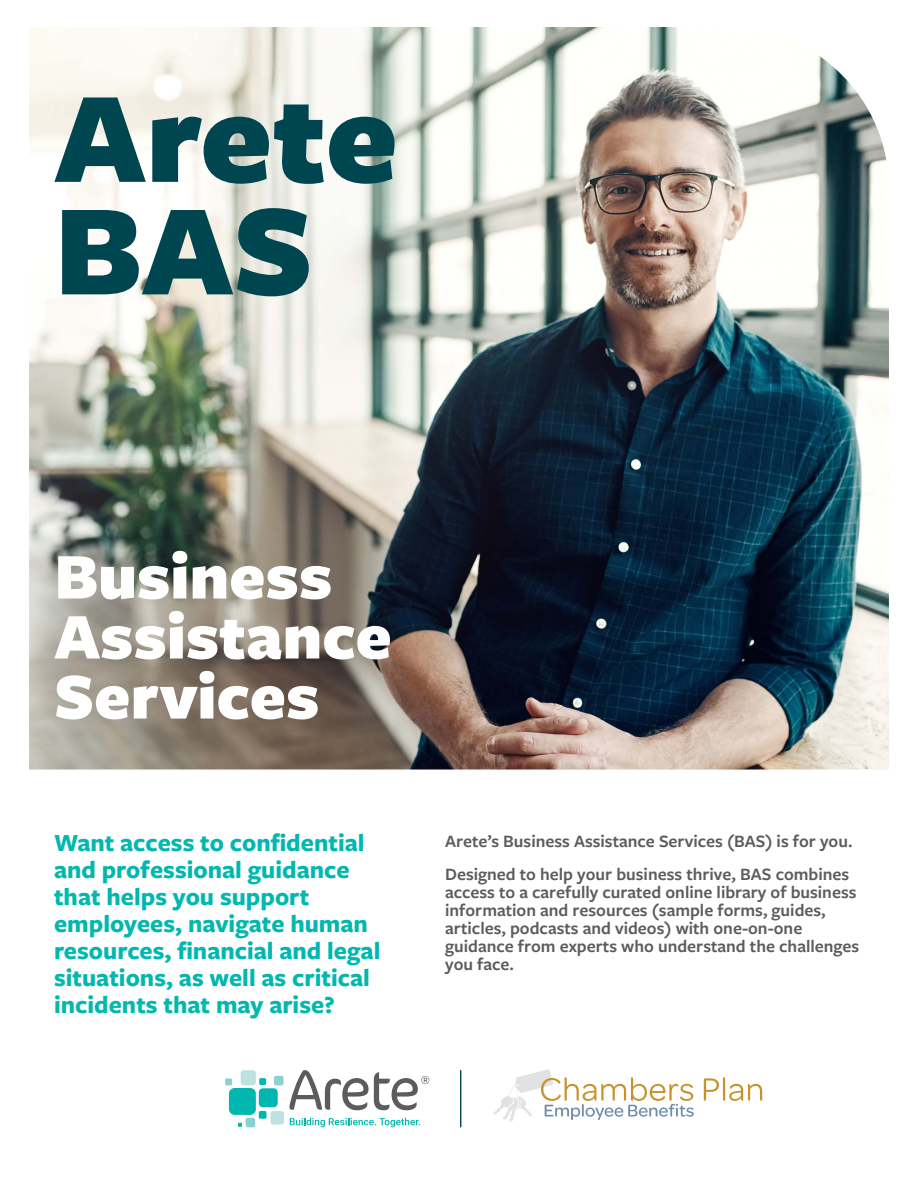
<style>
.page{position:relative;width:918px;height:1188px;background:#fff}
.page>*{position:absolute;margin:0;border:0;box-sizing:border-box;transform-origin:0 0}
.t1{font:900 135px "Freight Sans Pro";color:#004650}
.t2{font:900 67.5px "Freight Sans Pro";color:#fff}
.t3{font:700 25.5px/27px "Freight Sans Pro";color:#00b8af}
.t4{font:600 18px/18px "Freight Sans Pro";color:#5c5c5f}
</style>
<div class="page">
<img style="left:29px;top:27px;width:860px;height:743px">
<div style="left:229px;top:1088px;width:27px;height:27px;background:#00b8af;border-radius:6px"></div>
<div style="left:241px;top:1070px;width:15px;height:15px;background:#bce3e1;border-radius:3px"></div>
<div style="left:259px;top:1088px;width:19px;height:19px;background:#00b8af;border-radius:4px"></div>
<div style="left:259px;top:1111px;width:8px;height:8px;background:#00b8af;border-radius:2px"></div>
<div style="left:246px;top:1118px;width:9px;height:9px;background:#89d2d1;border-radius:2px"></div>
<div style="left:274px;top:1076px;width:10px;height:9px;background:#89d2d1;border-radius:2px"></div>
<div style="left:271px;top:1111px;width:13px;height:14px;background:#bce3e1;border-radius:3px"></div>
<div style="left:225px;top:1078px;width:7px;height:7px;background:#89d2d1"></div>
<div style="left:259px;top:1078px;width:7px;height:7px;background:#00b8af"></div>
<svg style="left:238px;top:1123px;width:4px;height:4px"></svg>
<svg style="left:290px;top:1118px;width:130px;height:9px"></svg>
<svg style="left:289px;top:1070px;width:140px;height:40px"></svg>
<hr style="left:460px;top:1070px;width:1px;height:57px;background:#004650">
<svg style="left:704px;top:1077px;width:58px;height:24px"></svg>
<svg style="left:494px;top:1069px;width:200px;height:53px"></svg>
<p class="t1" style="left:54px;top:44px;width:346px">Arete</p>
<p class="t1" style="left:54px;top:156px;width:261px">BAS</p>
<p class="t2" style="left:54px;top:529px;width:279px">Business</p>
<p class="t2" style="left:54px;top:589px;width:339px">Assistance</p>
<p class="t2" style="left:54px;top:649px;width:266px">Services</p>
<p class="t3" style="left:54px;top:829px;width:312px">Want access to confidential</p>
<p class="t3" style="left:54px;top:856px;width:297px">and professional guidance</p>
<p class="t3" style="left:54px;top:883px;width:257px">that helps you support</p>
<p class="t3" style="left:54px;top:910px;width:316px">employees, navigate human</p>
<p class="t3" style="left:54px;top:937px;width:328px">resources, financial and legal situations, as well as critical</p>
<p class="t3" style="left:54px;top:991px;width:282px">incidents that may arise?</p>
<p class="t4" style="left:445px;top:831px;width:409px">Arete’s Business Assistance Services (BAS) is for you.</p>
<p class="t4" style="left:445px;top:864px;width:416px">Designed to help your business thrive, BAS combines access to a carefully curated online library of business information and resources (sample forms, guides, articles, podcasts and videos) with one-on-one guidance from experts who understand the challenges you face.</p>
</div>
